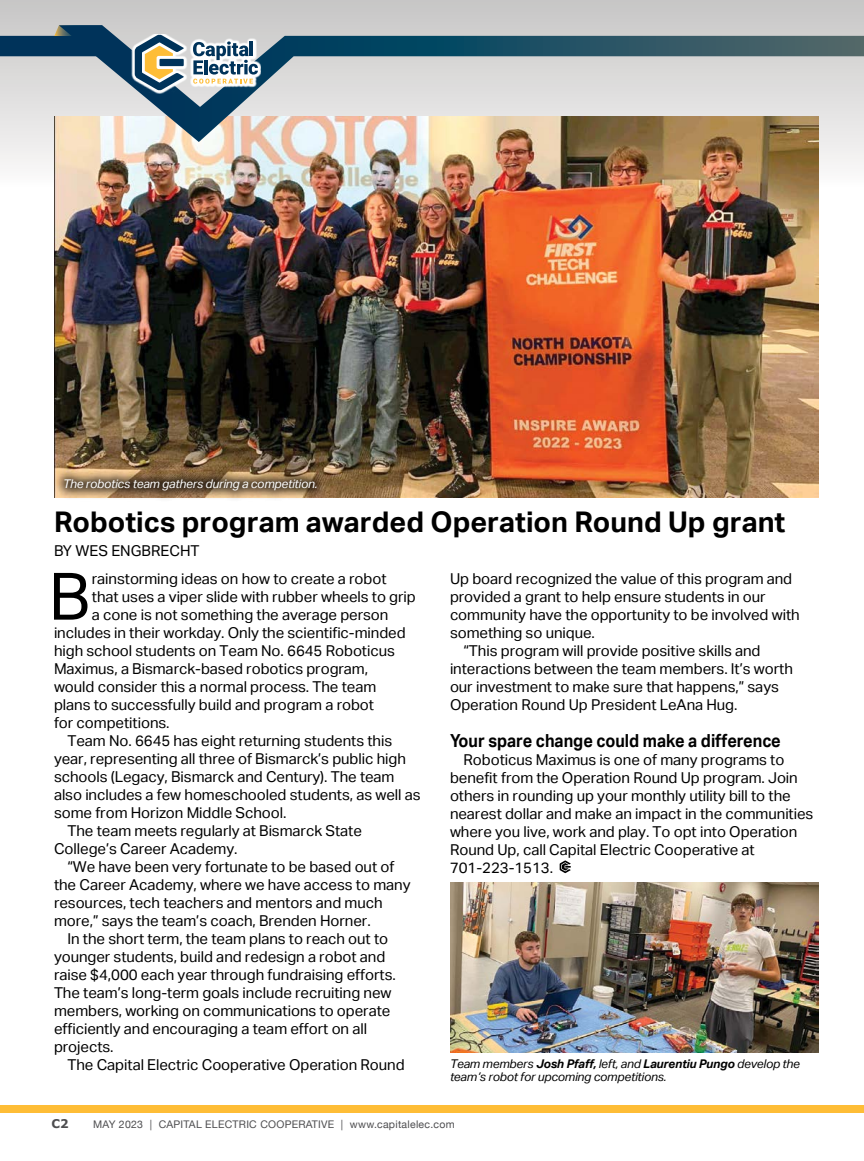
<style>
.page{position:relative;width:864px;height:1161px;background:#fff}
.page>*{position:absolute;margin:0;border:0;box-sizing:border-box;transform-origin:0 0}
.t1{font:65.4px "Aktiv Grotesk";color:#000}
.t2{font:700 28.5px "Aktiv Grotesk";color:#000}
.t3{font:700 18px "Aktiv Grotesk";color:#000;scale:.9 1}
.t4{font:15px/18px "Aktiv Grotesk";letter-spacing:-.005em;color:#000}
.t5{font:italic 12px/13.5px "Aktiv Grotesk";letter-spacing:-.015em;color:#000}
.t6{font:italic 12px "Aktiv Grotesk";letter-spacing:-.015em;color:#fff}
.t7{font:700 12px "Verdana";color:#4d4d4f}
.t8{font:10.5px "Helvetica Neue";letter-spacing:.025em;color:#4d4d4f}
.s1{font-weight:700}
</style>
<div class="page">
<svg style="left:0;top:0;width:864px;height:165px"></svg>
<svg style="left:560px;top:860px;width:11px;height:13px"></svg>
<img style="left:54px;top:142px;width:765px;height:355px">
<div style="left:53px;top:467px;width:275px;height:35px;background:#000;opacity:.75"></div>
<img style="left:450px;top:882px;width:369px;height:171px">
<div style="left:0;top:1105px;width:864px;height:8px;background:#febd36"></div>
<svg style="left:0;top:25px;width:59px;height:117px"></svg>
<svg style="left:59px;top:25px;width:805px;height:117px"></svg>
<svg style="left:131px;top:34px;width:130px;height:59px"></svg>
<svg style="left:193px;top:41px;width:65px;height:43px"></svg>
<hr style="left:250px;top:41px;width:3px;height:15px;background:#00335a">
<svg style="left:135px;top:35px;width:49px;height:56px"></svg>
<div style="left:160px;top:59px;width:24px;height:7px;background:#00335a"></div>
<p class="t6" style="left:63px;top:477px;width:256px">The robotics team gathers during a competition.</p>
<h2 class="t2" style="left:54px;top:506px;width:733px">Robotics program awarded Operation Round Up grant</h2>
<p class="t4" style="left:54px;top:542px;width:147px">BY WES ENGBRECHT</p>
<h1 class="t1" style="left:49px;top:559px;width:43px">B</h1>
<p class="t4" style="left:92px;top:569px;width:296px">rainstorming ideas on how to create a robot</p>
<p class="t4" style="left:450px;top:569px;width:344px">Up board recognized the value of this program and</p>
<p class="t4" style="left:450px;top:587px;width:317px">provided a grant to help ensure students in our</p>
<p class="t4" style="left:450px;top:605px;width:351px">community have the opportunity to be involved with</p>
<p class="t4" style="left:450px;top:623px;width:146px">something so unique.</p>
<p class="t4" style="left:464px;top:641px;width:299px">“This program will provide positive skills and</p>
<p class="t4" style="left:450px;top:659px;width:344px">interactions between the team members. It’s worth</p>
<p class="t4" style="left:450px;top:677px;width:330px">our investment to make sure that happens,” says</p>
<p class="t4" style="left:450px;top:695px;width:289px">Operation Round Up President LeAna Hug.</p>
<p class="t3" style="left:450px;top:730px;width:369px">Your spare change could make a difference</p>
<p class="t4" style="left:450px;top:751px;width:365px;text-indent:14px">Roboticus Maximus is one of many programs to benefit from the Operation Round Up program. Join others in rounding up your monthly utility bill to the nearest dollar and make an impact in the communities where you live, work and play. To opt into Operation Round Up, call Capital Electric Cooperative at 701-223-1513.</p>
<p class="t4" style="left:92px;top:587px;width:325px">that uses a viper slide with rubber wheels to grip</p>
<p class="t4" style="left:92px;top:605px;width:298px">a cone is not something the average person</p>
<p class="t4" style="left:54px;top:623px;width:353px">includes in their workday. Only the scientific-minded</p>
<p class="t4" style="left:54px;top:641px;width:342px">high school students on Team No. 6645 Roboticus</p>
<p class="t4" style="left:54px;top:659px;width:316px">Maximus, a Bismarck-based robotics program,</p>
<p class="t4" style="left:54px;top:677px;width:324px">would consider this a normal process. The team</p>
<p class="t4" style="left:54px;top:695px;width:322px">plans to successfully build and program a robot</p>
<p class="t4" style="left:54px;top:713px;width:117px">for competitions.</p>
<p class="t4" style="left:68px;top:731px;width:326px">Team No. 6645 has eight returning students this</p>
<p class="t4" style="left:54px;top:749px;width:353px">year, representing all three of Bismarck’s public high</p>
<p class="t4" style="left:54px;top:767px;width:342px">schools (Legacy, Bismarck and Century). The team</p>
<p class="t4" style="left:54px;top:785px;width:368px">also includes a few homeschooled students, as well as</p>
<p class="t4" style="left:54px;top:803px;width:234px">some from Horizon Middle School.</p>
<p class="t4" style="left:68px;top:821px;width:296px">The team meets regularly at Bismarck State</p>
<p class="t4" style="left:54px;top:839px;width:185px">College’s Career Academy.</p>
<p class="t4" style="left:68px;top:857px;width:328px">“We have been very fortunate to be based out of</p>
<p class="t4" style="left:54px;top:875px;width:358px">the Career Academy, where we have access to many</p>
<p class="t4" style="left:54px;top:893px;width:330px">resources, tech teachers and mentors and much</p>
<p class="t4" style="left:54px;top:911px;width:318px">more,” says the team’s coach, Brenden Horner.</p>
<p class="t4" style="left:68px;top:929px;width:322px">In the short term, the team plans to reach out to</p>
<p class="t4" style="left:54px;top:947px;width:333px">younger students, build and redesign a robot and</p>
<p class="t4" style="left:54px;top:965px;width:343px">raise $4,000 each year through fundraising efforts.</p>
<p class="t4" style="left:54px;top:983px;width:339px">The team’s long-term goals include recruiting new</p>
<p class="t4" style="left:54px;top:1001px;width:338px">members, working on communications to operate</p>
<p class="t4" style="left:54px;top:1019px;width:315px">efficiently and encouraging a team effort on all</p>
<p class="t4" style="left:54px;top:1037px;width:61px">projects.</p>
<p class="t4" style="left:68px;top:1055px;width:339px">The Capital Electric Cooperative Operation Round</p>
<p class="t5" style="left:450px;top:1057px;width:352px">Team members <span class="s1">Josh Pfaff,</span> left, and <span class="s1">Laurentiu Pungo</span> develop the team’s robot for upcoming competitions.</p>
<p class="t7" style="left:51px;top:1115px;width:19px">C2</p>
<p class="t8" style="left:93px;top:1115px;width:363px">MAY 2023 | CAPITAL ELECTRIC COOPERATIVE | www.capitalelec.com</p>
</div>
